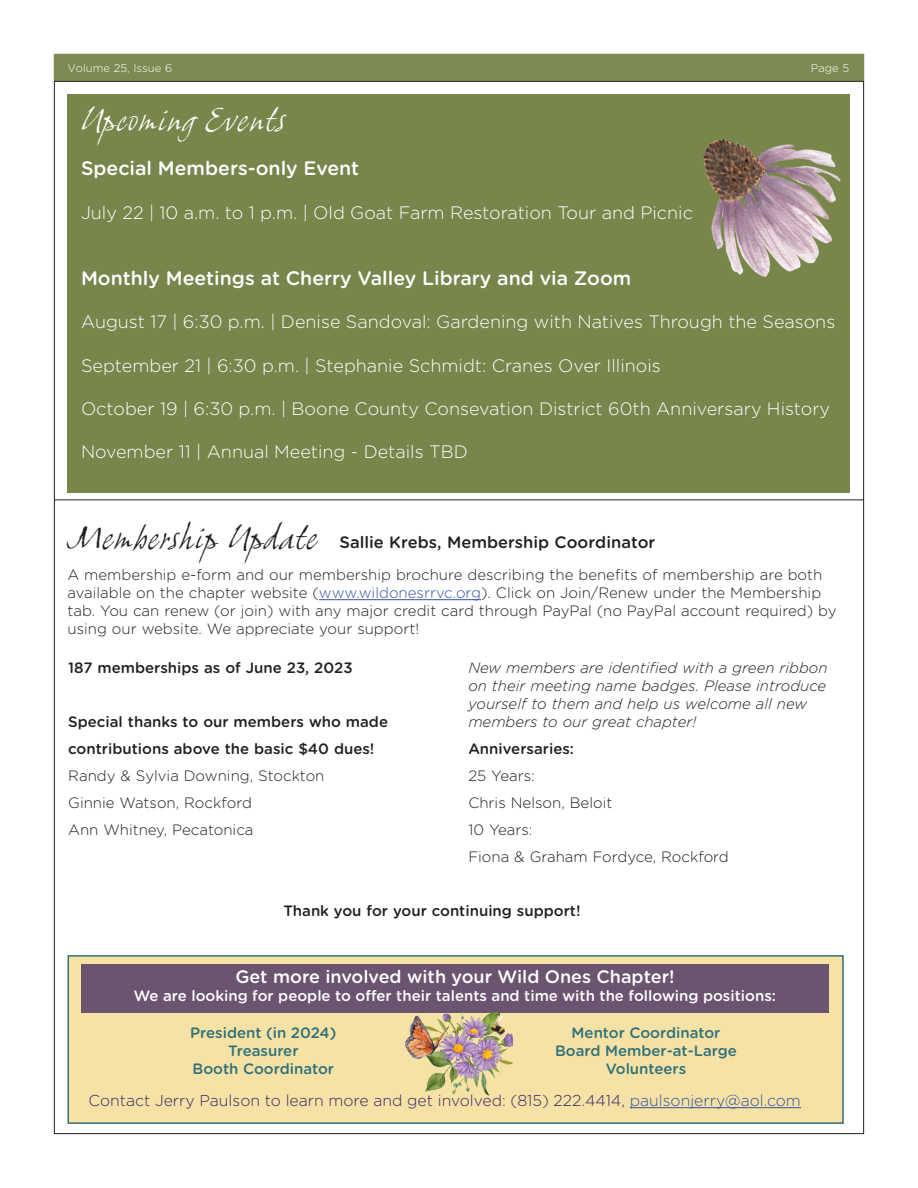
<style>
.page{position:relative;width:918px;height:1188px;background:#fff}
.page>*{position:absolute;margin:0;border:0;box-sizing:border-box;transform-origin:0 0}
.t1{font:italic 33px "Grimshaw Hand ITC";color:#fff}
.t2{font:500 19.5px "Gotham Rounded";color:#fff}
.t3{font:300 18px "Gotham Rounded";color:#fff}
.t4{font:500 18px "Gotham Rounded";color:#fff}
.t5{font:500 16.5px "Gotham Rounded";color:#231f20}
.t6{font:300 15.75px "Gotham Rounded";color:#372768}
.t7{font:300 15px/27px "Gotham Rounded";color:#231f20}
.t8{font:500 15px/27px "Gotham Rounded";color:#231f20}
.t9{font:italic 300 15px/18px "Gotham Rounded";color:#231f20}
.t10{font:500 15px/18px "Gotham Rounded";color:#30707a;text-align:center}
.t11{font:500 15px "Gotham Rounded";color:#fff}
.t12{font:300 11.25px "Gotham Rounded";color:#fff}
.s1{font-family:"Grimshaw Hand ITC";font-weight:400;font-style:italic;font-size:33px}
.s2{color:#3653a3}
</style>
<div class="page">
<div style="left:54px;top:54px;width:810px;height:27px;background:#7d8a52"></div>
<hr style="left:319px;top:599px;width:162px;height:1px;background:#3653a3">
<hr style="left:54px;top:81px;width:810px;height:1px;background:#231f20">
<div style="left:68px;top:955px;width:776px;height:169px;background:#f5e2a4;border:2px solid #30707a"></div>
<div style="left:81px;top:964px;width:748px;height:48px;background:#6a5470"></div>
<hr style="left:54px;top:500px;width:810px;height:1px;background:#231f20">
<div style="left:68px;top:94px;width:782px;height:399px;background:#78854b"></div>
<img style="left:702px;top:138px;width:139px;height:139px">
<hr style="left:630px;top:1107px;width:171px;height:1px;background:#3653a3">
<img style="left:385px;top:1012px;width:128px;height:84px">
<p class="t12" style="left:68px;top:61px;width:106px">Volume 25, Issue 6</p>
<p class="t12" style="left:811px;top:61px;width:40px">Page 5</p>
<h1 class="t1" style="left:81px;top:99px;width:206px">Upcoming Events</h1>
<h2 class="t2" style="left:81px;top:155px;width:280px">Special Members-only Event</h2>
<p class="t3" style="left:81px;top:200px;width:613px">July 22 | 10 a.m. to 1 p.m. | Old Goat Farm Restoration Tour and Picnic</p>
<h2 class="t2" style="left:81px;top:264px;width:552px">Monthly Meetings at Cherry Valley Library and via Zoom</h2>
<p class="t3" style="left:81px;top:310px;width:756px">August 17 | 6:30 p.m. | Denise Sandoval: Gardening with Natives Through the Seasons</p>
<p class="t3" style="left:81px;top:353px;width:581px">September 21 | 6:30 p.m. | Stephanie Schmidt: Cranes Over Illinois</p>
<p class="t3" style="left:81px;top:397px;width:751px">October 19 | 6:30 p.m. | Boone County Consevation District 60th Anniversary History</p>
<p class="t3" style="left:81px;top:440px;width:388px">November 11 | Annual Meeting - Details TBD</p>
<p class="t5" style="left:68px;top:530px;width:589px"><span class="s1">Membership Update</span> Sallie Krebs, Membership Coordinator</p>
<p class="t7" style="left:68px;top:565px;width:771px;line-height:18px">A membership e-form and our membership brochure describing the benefits of membership are both available on the chapter website (<span class="s2">www.wildonesrrvc.org</span>). Click on Join/Renew under the Membership tab. You can renew (or join) with any major credit card through PayPal (no PayPal account required) by using our website. We appreciate your support!</p>
<p class="t8" style="left:68px;top:654px;width:286px">187 memberships as of June 23, 2023</p>
<p class="t8" style="left:68px;top:708px;width:321px">Special thanks to our members who made contributions above the basic $40 dues!</p>
<p class="t7" style="left:68px;top:762px;width:258px">Randy &amp; Sylvia Downing, Stockton<br>Ginnie Watson, Rockford<br>Ann Whitney, Pecatonica</p>
<p class="t9" style="left:468px;top:659px;width:361px">New members are identified with a green ribbon on their meeting name badges. Please introduce yourself to them and help us welcome all new members to our great chapter!</p>
<p class="t8" style="left:468px;top:735px;width:107px">Anniversaries:</p>
<p class="t7" style="left:468px;top:762px;width:262px">25 Years:<br>Chris Nelson, Beloit<br>10 Years:<br>Fiona &amp; Graham Fordyce, Rockford</p>
<p class="t8" style="left:283px;top:897px;width:299px">Thank you for your continuing support!</p>
<p class="t4" style="left:235px;top:964px;width:441px">Get more involved with your Wild Ones Chapter!</p>
<p class="t11" style="left:134px;top:985px;width:644px">We are looking for people to offer their talents and time with the following positions:</p>
<p class="t10" style="left:190px;top:1023px;width:148px">President (in 2024)<br>Treasurer<br>Booth Coordinator</p>
<p class="t10" style="left:555px;top:1023px;width:183px">Mentor Coordinator<br>Board Member-at-Large<br>Volunteers</p>
<p class="t6" style="left:89px;top:1090px;width:714px">Contact Jerry Paulson to learn more and get involved: (815) 222.4414, <span class="s2">paulsonjerry@aol.com</span></p>
</div>
